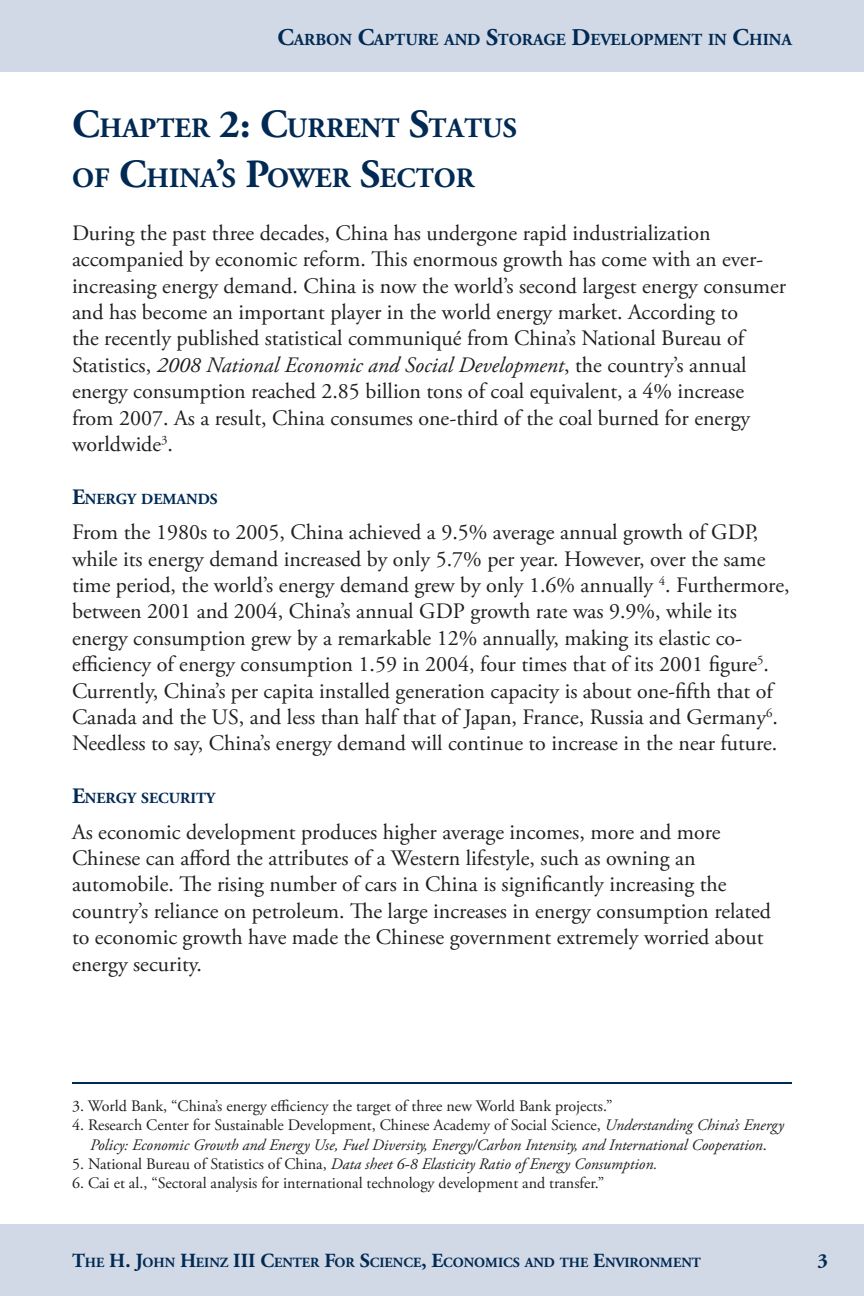
<style>
.page{position:relative;width:864px;height:1296px;background:#fff}
.page>*{position:absolute;margin:0;border:0;box-sizing:border-box;transform-origin:0 0}
.t1{font:700 28px/50px "Adobe Garamond Pro";color:#002a54}
.t2{font:22px/26.4px "Adobe Garamond Pro";color:#231f20}
.t3{font:700 20px "Adobe Garamond Pro";color:#002a54}
.t4{font:700 16.8px "Adobe Garamond Pro";color:#002a54}
.t5{font:italic 16px/19.2px "Adobe Garamond Pro";color:#231f20;text-align:center}
.t6{font:16px "Adobe Garamond Pro";color:#231f20}
.t7{font:700 15.4px "Adobe Garamond Pro";color:#002a54}
.t8{font:700 14px "Adobe Garamond Pro";color:#002a54}
.s1{font-size:24px}
.s2{font-size:40px}
.s3{font-style:italic}
.s4{font-size:22px}
.s5{font-style:normal}
.s6{font-size:20px}
</style>
<div class="page">
<div style="left:0;top:1224px;width:864px;height:72px;background:#d1d9e6"></div>
<div style="left:0;top:0;width:864px;height:72px;background:#d1d9e6"></div>
<hr style="left:72px;top:1082px;width:720px;height:2px;background:#002a54">
<p class="t4" style="left:278px;top:32px;width:516px"><span class="s1">C</span>ARBON <span class="s1">C</span>APTURE AND <span class="s1">S</span>TORAGE <span class="s1">D</span>EVELOPMENT IN <span class="s1">C</span>HINA</p>
<p class="t1" style="left:72px;top:105px;width:446px"><span class="s2">C</span>HAPTER <span class="s2">2: C</span>URRENT <span class="s2">S</span>TATUS<br>OF <span class="s2">C</span>HINA<span class="s2">’</span>S <span class="s2">P</span>OWER <span class="s2">S</span>ECTOR</p>
<p class="t2" style="left:72px;top:221px;width:716px">During the past three decades, China has undergone rapid industrialization accompanied by economic reform. This enormous growth has come with an ever&shy;increasing energy demand. China is now the world’s second largest energy consumer and has become an important player in the world energy market. According to<br>the recently published statistical communiqué from China’s National Bureau of Statistics, <span class="s3">2008 National Economic and Social Development</span>, the country’s annual energy consumption reached 2.85 billion tons of coal equivalent, a 4% increase from 2007. As a result, China consumes one-third of the coal burned for energy worldwide<sup>3</sup>.</p>
<p class="t7" style="left:72px;top:493px;width:147px"><span class="s4">E</span>NERGY DEMANDS</p>
<p class="t2" style="left:72px;top:520px;width:719px">From the 1980s to 2005, China achieved a 9.5% average annual growth of GDP, while its energy demand increased by only 5.7% per year. However, over the same time period, the world’s energy demand grew by only 1.6% annually <sup>4</sup>. Furthermore, between 2001 and 2004, China’s annual GDP growth rate was 9.9%, while its energy consumption grew by a remarkable 12% annually, making its elastic co&shy;efficiency of energy consumption 1.59 in 2004, four times that of its 2001 figure<sup>5</sup>.<br>Currently, China’s per capita installed generation capacity is about one-fifth that of Canada and the US, and less than half that of Japan, France, Russia and Germany<sup>6</sup>.<br>Needless to say, China’s energy demand will continue to increase in the near future.</p>
<p class="t7" style="left:72px;top:792px;width:144px"><span class="s4">E</span>NERGY SECURITY</p>
<p class="t2" style="left:72px;top:819px;width:701px">As economic development produces higher average incomes, more and more Chinese can afford the attributes of a Western lifestyle, such as owning an automobile. The rising number of cars in China is significantly increasing the country’s reliance on petroleum. The large increases in energy consumption related to economic growth have made the Chinese government extremely worried about energy security.</p>
<p class="t6" style="left:72px;top:1098px;width:542px">3. World Bank, “China’s energy efficiency the target of three new World Bank projects.”</p>
<p class="t5" style="left:72px;top:1117px;width:713px"><span class="s5">4. Research Center for Sustainable Development, Chinese Academy of Social Science,</span> Understanding China’s Energy<br>Policy: Economic Growth and Energy Use, Fuel Diversity, Energy/Carbon Intensity, and International Cooperation<span class="s5">.</span></p>
<p class="t5" style="left:72px;top:1155px;width:587px"><span class="s5">5. National Bureau of Statistics of China,</span> Data sheet 6-8 Elasticity Ratio of Energy Consumption.</p>
<p class="t6" style="left:72px;top:1175px;width:534px">6. Cai et al., “Sectoral analysis for international technology development and transfer.”</p>
<p class="t8" style="left:72px;top:1257px;width:630px"><span class="s6">T</span>HE <span class="s6">H. J</span>OHN <span class="s6">H</span>EINZ <span class="s6">III C</span>ENTER <span class="s6">F</span>OR <span class="s6">S</span>CIENCE<span class="s6">, E</span>CONOMICS AND THE <span class="s6">E</span>NVIRONMENT</p>
<p class="t3" style="left:818px;top:1253px;width:12px">3</p>
</div>
